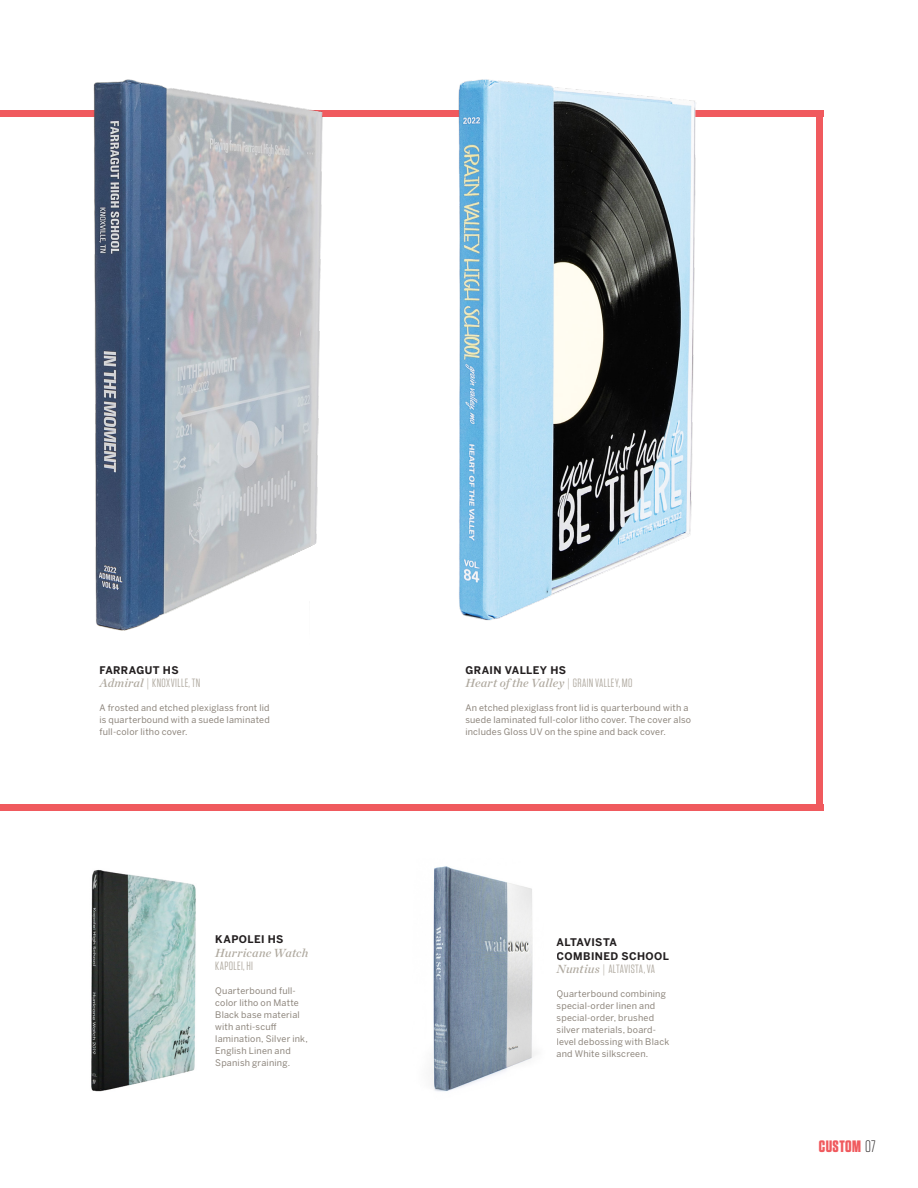
<style>
.page{position:relative;width:918px;height:1188px;background:#fff}
.page>*{position:absolute;margin:0;border:0;box-sizing:border-box;transform-origin:0 0}
.t1{font:700 16.5px "Tungsten";letter-spacing:.025em;color:#f05a5e}
.Body_Copy_-_Cover_Se{font:italic 12px "Chronicle Deck Semi";letter-spacing:.015em;color:#afa99f}
.Body_Copy_-_Cover_Se-2{font:12px "Tungsten";letter-spacing:.035em;color:#afa99f}
.Body_Copy_-_Cover_Se-3{font:12px "Tungsten";color:#afa99f}
.Body_Copy_-_Cover_Se-4{font:700 10.5px/13.5px "Benton Sans";letter-spacing:.035em;color:#231f20}
.Body_Copy_-_Cover_Se-5{font:9px/12px "Benton Sans";letter-spacing:.02em;color:#8c847b}
.s1{font-family:"Chronicle Deck Semi";font-style:italic}
.s2{font-family:"Tungsten";font-style:normal}
.s3{font-weight:300;color:#231f20}
</style>
<div class="page">
<div style="left:0;top:110px;width:823px;height:7px;background:#f05a5e"></div>
<div style="left:0;top:805px;width:823px;height:6px;background:#f05a5e"></div>
<div style="left:817px;top:110px;width:6px;height:701px;background:#f05a5e"></div>
<img style="left:91px;top:870px;width:105px;height:222px">
<img style="left:431px;top:866px;width:105px;height:226px">
<img style="left:93px;top:79px;width:230px;height:552px">
<img style="left:458px;top:79px;width:238px;height:542px">
<p class="Body_Copy_-_Cover_Se-4" style="left:99px;top:663px;width:81px">FARRAGUT HS</p>
<p class="Body_Copy_-_Cover_Se-2" style="left:99px;top:677px;width:102px"><span class="s1">Admiral |</span> KNOXVILLE, TN</p>
<p class="Body_Copy_-_Cover_Se-5" style="left:99px;top:702px;width:172px;text-align:justify">A frosted and etched plexiglass front lid is quarterbound with a suede laminated full-color litho cover.</p>
<p class="Body_Copy_-_Cover_Se-4" style="left:215px;top:933px;width:70px">KAPOLEI HS</p>
<p class="Body_Copy_-_Cover_Se" style="left:215px;top:943px;width:95px">Hurricane Watch</p>
<p class="Body_Copy_-_Cover_Se-2" style="left:215px;top:960px;width:39px">KAPOLEI, HI</p>
<p class="Body_Copy_-_Cover_Se-5" style="left:215px;top:985px;width:94px">Quarterbound full&shy;color litho on Matte<br>Black base material with anti-scuff lamination, Silver ink,<br>English Linen and<br>Spanish graining.</p>
<p class="Body_Copy_-_Cover_Se-4" style="left:465px;top:663px;width:102px">GRAIN VALLEY HS</p>
<p class="Body_Copy_-_Cover_Se" style="left:465px;top:674px;width:169px">Heart of the Valley | <span class="s2">GRAIN VALLEY, MO</span></p>
<p class="Body_Copy_-_Cover_Se-5" style="left:465px;top:702px;width:227px">An etched plexiglass front lid is quarterbound with a suede laminated full-color litho cover. The cover also includes Gloss UV on the spine and back cover.</p>
<p class="Body_Copy_-_Cover_Se-4" style="left:557px;top:936px;width:114px">ALTAVISTA<br>COMBINED SCHOOL</p>
<p class="Body_Copy_-_Cover_Se-3" style="left:557px;top:963px;width:100px"><span class="s1">Nuntius |</span> ALTAVISTA, VA</p>
<p class="Body_Copy_-_Cover_Se-5" style="left:557px;top:988px;width:114px">Quarterbound combining special-order linen and special-order, brushed silver materials, board&shy;level debossing with Black and White silkscreen.</p>
<p class="t1" style="left:819px;top:1138px;width:58px">CUSTOM <span class="s3">07</span></p>
</div>
